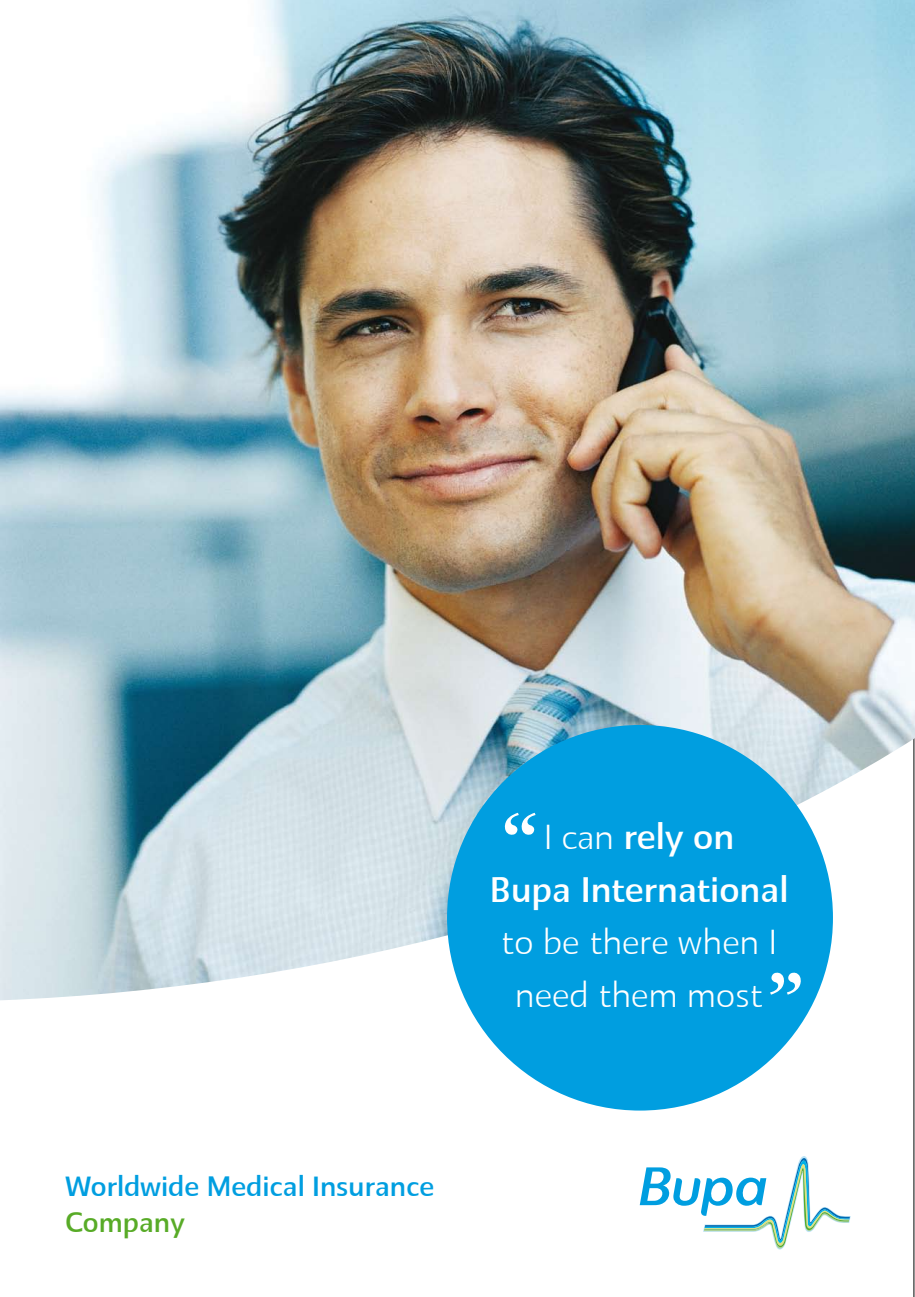
<style>
.page{position:relative;width:915px;height:1297px;background:#fff}
.page>*{position:absolute;margin:0;border:0;box-sizing:border-box;transform-origin:0 0}
.t1{font:500 34.5px/52.5px "BUPA Quanta";color:#fff;text-align:center}
.t2{font:300 34.5px/52.5px "BUPA Quanta";color:#fff;text-align:center}
.t3{font:500 27px "BUPA Quanta";color:#009ee0}
.t4{font:500 27px "BUPA Quanta";color:#58ab27}
.s1{font-weight:300}
</style>
<div class="page">
<img style="left:0;top:0;width:914px;height:1000px">
<svg style="left:639px;top:1156px;width:211px;height:93px"></svg>
<div style="left:447px;top:725px;width:385px;height:385px;background:#009ee0;border-radius:50%"></div>
<svg style="left:504px;top:813px;width:31px;height:22px"></svg>
<svg style="left:770px;top:973px;width:30px;height:22px"></svg>
<p class="t1" style="left:489px;top:810px;width:300px"><span class="s1">I can</span> rely on<br>Bupa International</p>
<p class="t2" style="left:501px;top:915px;width:277px">to be there when I need them most</p>
<p class="t3" style="left:65px;top:1169px;width:370px">Worldwide Medical Insurance</p>
<p class="t4" style="left:65px;top:1205px;width:121px">Company</p>
</div>
